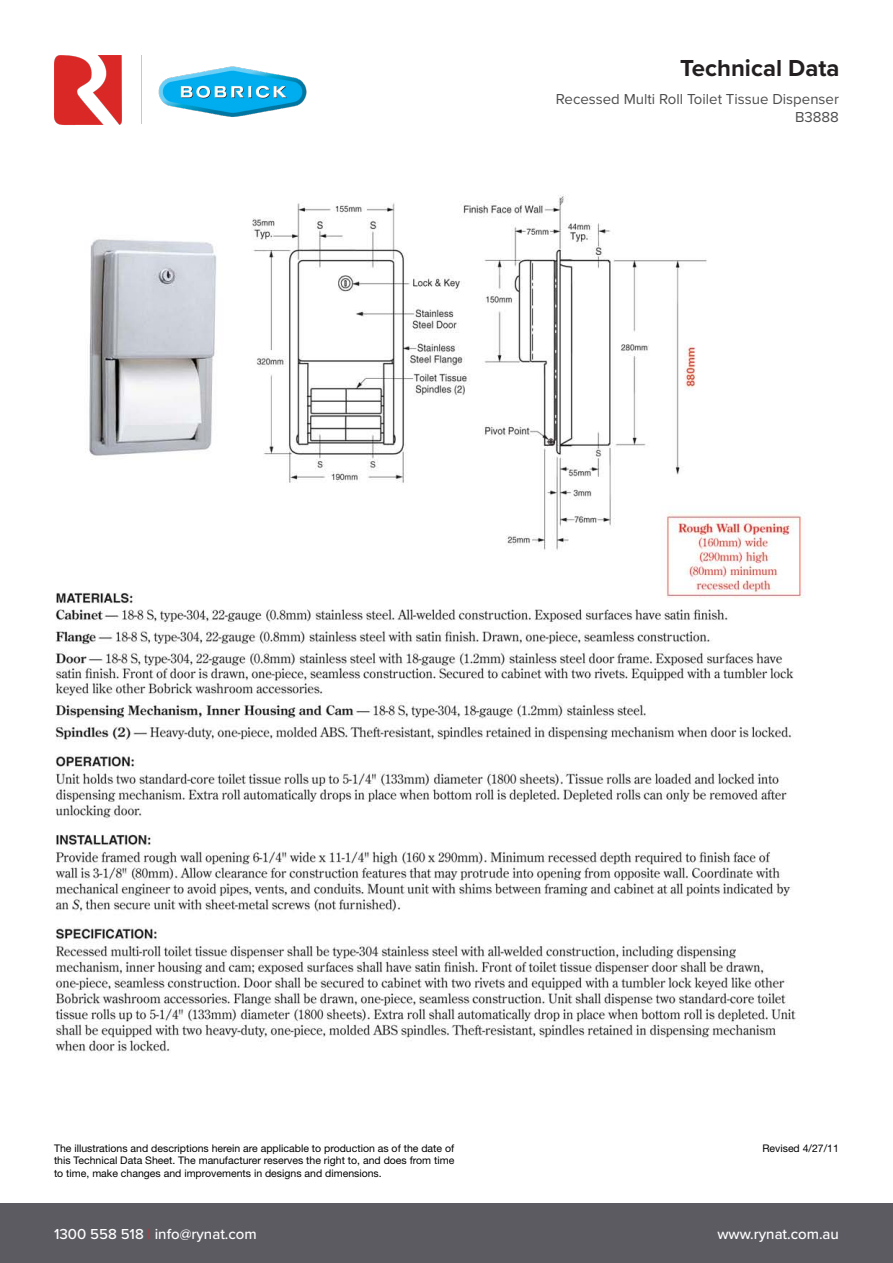
<style>
.page{position:relative;width:893px;height:1263px;background:#fff}
.page>*{position:absolute;margin:0;border:0;box-sizing:border-box;transform-origin:0 0}
.t1{font:700 24px "Proxima Nova";color:#231f20}
.t2{font:15px "Proxima Nova";color:#4d4d4f}
.t3{font:500 15px "Proxima Nova";color:#fff}
.t4{font:10.5px/12.6px "Helvetica Neue LT Std";color:#000;text-align:justify}
.s1{font-weight:700;color:#da2926}
</style>
<div class="page">
<div style="left:0;top:1203px;width:893px;height:60px;background:#5c5b62"></div>
<img style="left:54px;top:55px;width:68px;height:70px">
<img style="left:158px;top:66px;width:149px;height:51px">
<hr style="left:141px;top:55px;width:1px;height:69px;background:#c7c8ca">
<img style="left:55px;top:194px;width:749px;height:859px">
<p class="t1" style="left:680px;top:50px;width:161px">Technical Data</p>
<p class="t2" style="left:556px;top:88px;width:285px">Recessed Multi Roll Toilet Tissue Dispenser</p>
<p class="t2" style="left:795px;top:106px;width:45px">B3888</p>
<p class="t4" style="left:54px;top:1141px;width:402px">The illustrations and descriptions herein are applicable to production as of the date of this Technical Data Sheet. The manufacturer reserves the right to, and does from time to time, make changes and improvements in designs and dimensions.</p>
<p class="t4" style="left:762px;top:1141px;width:78px">Revised 4/27/11</p>
<p class="t3" style="left:54px;top:1223px;width:204px">1300 558 518 <span class="s1">|</span> info@rynat.com</p>
<p class="t3" style="left:717px;top:1223px;width:123px">www.rynat.com.au</p>
</div>
